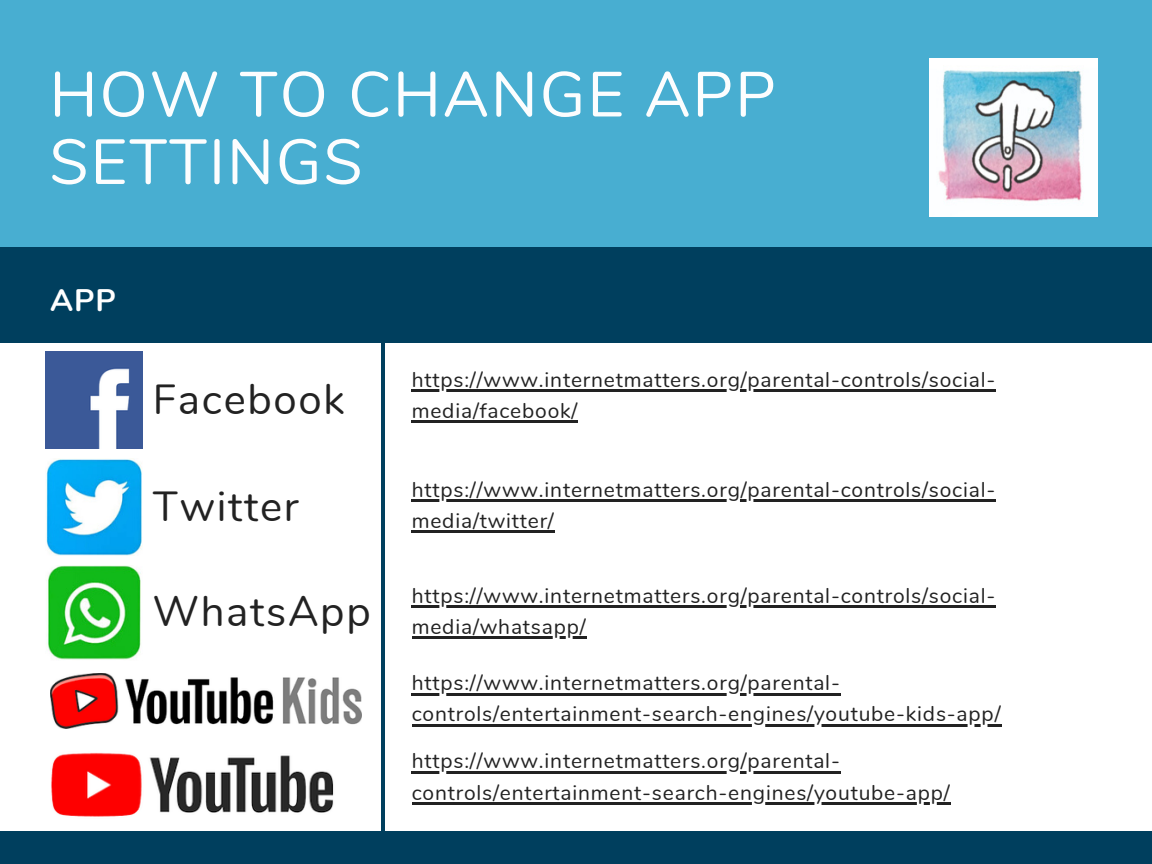
<style>
.page{position:relative;width:1152px;height:864px;background:#fff}
.page>*{position:absolute;margin:0;border:0;box-sizing:border-box;transform-origin:0 0}
.t1{font:63.45px/67.5px "Nunito";letter-spacing:.03em;color:#fcfdfe}
.t2{font:42px "Nunito";letter-spacing:.04em;color:#222}
.t3{font:700 31.05px "Nunito";color:#fff}
.t4{font:21px/31.2px "Nunito";letter-spacing:.04em;color:#222}
</style>
<div class="page">
<div style="left:0;top:0;width:1152px;height:280px;background:#48aed1"></div>
<div style="left:0;top:247px;width:1152px;height:96px;background:#003f5e"></div>
<hr style="left:381px;top:247px;width:3px;height:617px;background:#003f5e">
<div style="left:0;top:832px;width:1152px;height:32px;background:#003f5e"></div>
<img style="left:929px;top:59px;width:168px;height:157px">
<img style="left:46px;top:352px;width:96px;height:96px">
<img style="left:46px;top:459px;width:96px;height:96px">
<img style="left:48px;top:565px;width:93px;height:95px">
<img style="left:51px;top:753px;width:283px;height:64px">
<img style="left:50px;top:674px;width:312px;height:55px">
<hr style="left:412px;top:389px;width:584px;height:3px;background:#222">
<hr style="left:412px;top:421px;width:166px;height:2px;background:#222">
<hr style="left:412px;top:499px;width:584px;height:3px;background:#222">
<hr style="left:412px;top:531px;width:143px;height:2px;background:#222">
<hr style="left:412px;top:605px;width:584px;height:3px;background:#222">
<hr style="left:412px;top:636px;width:175px;height:3px;background:#222">
<hr style="left:412px;top:693px;width:429px;height:3px;background:#222">
<hr style="left:412px;top:724px;width:589px;height:3px;background:#222">
<hr style="left:412px;top:771px;width:429px;height:3px;background:#222">
<hr style="left:412px;top:802px;width:539px;height:3px;background:#222">
<h1 class="t1" style="left:49px;top:62px;width:728px">HOW TO CHANGE APP<br>SETTINGS</h1>
<h3 class="t3" style="left:50px;top:279px;width:68px">APP</h3>
<h2 class="t2" style="left:153px;top:371px;width:193px">Facebook</h2>
<h2 class="t2" style="left:153px;top:478px;width:147px">Twitter</h2>
<h2 class="t2" style="left:153px;top:584px;width:219px">WhatsApp</h2>
<p class="t4" style="left:412px;top:364px;width:585px">https://www.internetmatters.org/parental-controls/social&shy;media/facebook/</p>
<p class="t4" style="left:412px;top:474px;width:585px">https://www.internetmatters.org/parental-controls/social&shy;media/twitter/</p>
<p class="t4" style="left:412px;top:580px;width:585px">https://www.internetmatters.org/parental-controls/social&shy;media/whatsapp/</p>
<p class="t4" style="left:412px;top:668px;width:590px">https://www.internetmatters.org/parental&shy;controls/entertainment-search-engines/youtube-kids-app/</p>
<p class="t4" style="left:412px;top:746px;width:540px">https://www.internetmatters.org/parental&shy;controls/entertainment-search-engines/youtube-app/</p>
</div>
